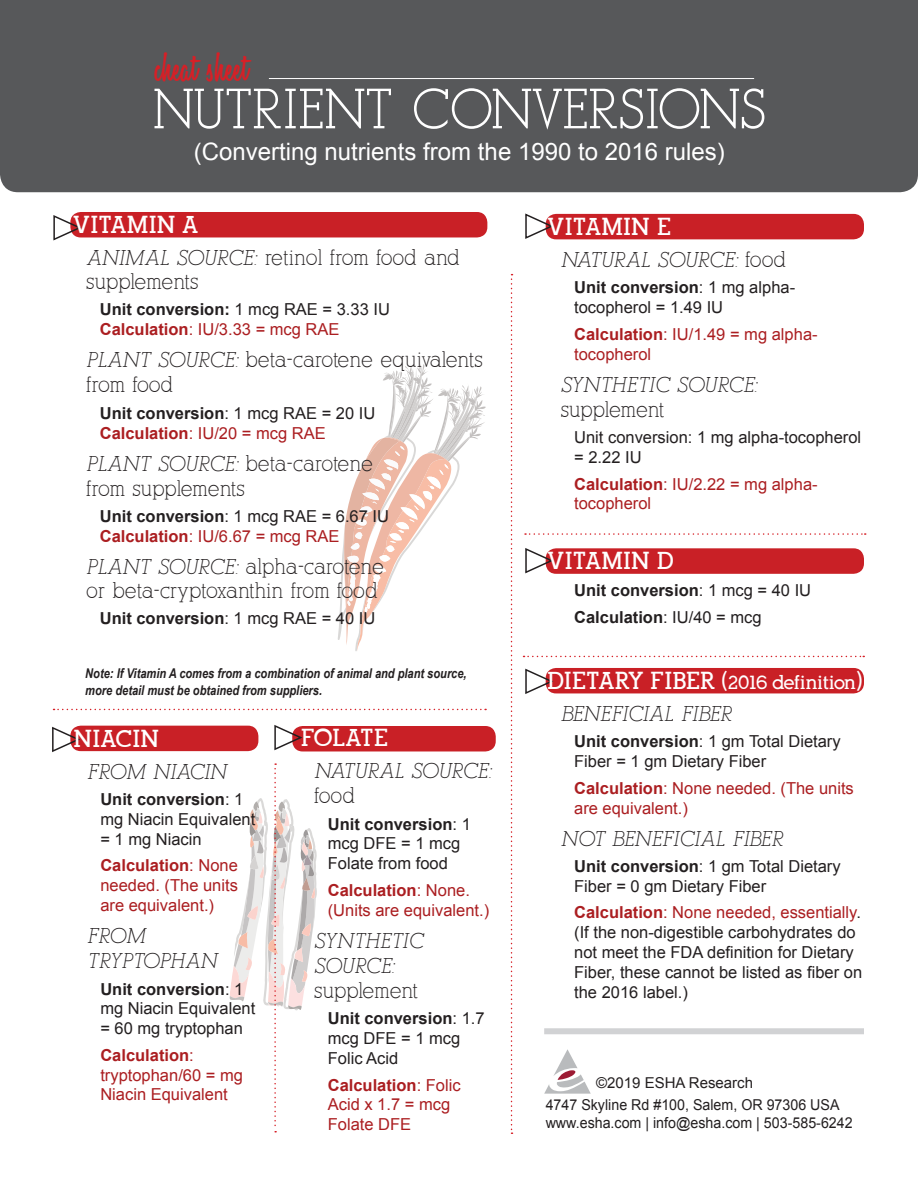
<style>
.page{position:relative;width:918px;height:1188px;background:#fff}
.page>*{position:absolute;margin:0;border:0;box-sizing:border-box;transform-origin:0 0}
.t1{font:55.5px "Alexandria FLF";color:#fff}
.t2{font:37.5px "Variane Script";letter-spacing:.005em;color:#d62027}
.t3{font:700 24px "Alexandria FLF";color:#fff}
.t4{font:24px "Arial";color:#fff}
.t5{font:21px/24px "Alexandria FLF";color:#231f20}
.t6{font:italic 21px/25.2px "Alexandria FLF";color:#231f20}
.t7{font:16.5px/19.8px "Arial";color:#231f20}
.t8{font:16.5px/19.8px "Arial";color:#ab1e21}
.t9{font:700 16.5px/19.8px "Arial";color:#231f20}
.t10{font:15px/18px "Arial";color:#231f20;scale:.95 1}
.t11{font:15px "Arial";color:#231f20}
.t12{font:italic 700 13.5px/16.2px "Arial Narrow";color:#231f20}
.s1{font-style:italic}
.s2{font-weight:400}
.s3{color:#ab1e21}
.s4{font-weight:400;color:#ab1e21}
.s5{font-weight:700}
.s6{font-weight:700;color:#ab1e21}
.s7{font-style:normal}
.s8{font-size:18.75px}
</style>
<div class="page">
<svg style="left:338px;top:364px;width:148px;height:287px"></svg>
<div style="left:70px;top:726px;width:188px;height:25px;background:#c92026;border-radius:10px"></div>
<svg style="left:52px;top:726px;width:28px;height:27px"></svg>
<div style="left:292px;top:726px;width:204px;height:25px;background:#c92026;border-radius:10px"></div>
<svg style="left:274px;top:725px;width:29px;height:26px"></svg>
<div style="left:546px;top:548px;width:318px;height:26px;background:#c92026;border-radius:10px"></div>
<svg style="left:525px;top:548px;width:29px;height:26px"></svg>
<div style="left:70px;top:212px;width:417px;height:25px;background:#c92026;border-radius:10px"></div>
<svg style="left:53px;top:214px;width:29px;height:27px"></svg>
<div style="left:546px;top:668px;width:318px;height:25px;background:#c92026;border-radius:10px"></div>
<svg style="left:525px;top:668px;width:29px;height:26px"></svg>
<div style="left:546px;top:214px;width:318px;height:25px;background:#c92026;border-radius:10px"></div>
<svg style="left:525px;top:213px;width:29px;height:27px"></svg>
<div style="left:0;top:0;width:918px;height:192px;background:#57585a"></div>
<svg style="left:544px;top:1049px;width:47px;height:44px"></svg>
<hr style="left:269px;top:78px;width:485px;height:1px;background:#fff">
<div style="left:544px;top:1028px;width:320px;height:6px;background:#d1d2d4"></div>
<svg style="left:511px;top:274px;width:2px;height:860px"></svg>
<svg style="left:525px;top:533px;width:341px;height:2px"></svg>
<svg style="left:524px;top:656px;width:340px;height:1px"></svg>
<svg style="left:54px;top:709px;width:432px;height:1px"></svg>
<svg style="left:229px;top:763px;width:88px;height:369px"></svg>
<h2 class="t2" style="left:154px;top:47px;width:94px">cheat sheet</h2>
<h1 class="t1" style="left:153px;top:79px;width:614px">NUTRIENT CONVERSIONS</h1>
<h3 class="t4" style="left:194px;top:135px;width:532px">(Converting nutrients from the 1990 to 2016 rules)</h3>
<h3 class="t3" style="left:73px;top:212px;width:127px">VITAMIN A</h3>
<p class="t5" style="left:86px;top:245px;width:375px"><span class="s1">ANIMAL SOURCE:</span> retinol from food and supplements</p>
<p class="t9" style="left:100px;top:300px;width:292px">Unit conversion: <span class="s2">1 mcg RAE = 3.33 IU<br></span><span class="s3">Calculation</span><span class="s4">: IU/3.33 = mcg RAE</span></p>
<p class="t5" style="left:86px;top:347px;width:398px;line-height:25.2px"><span class="s1">PLANT SOURCE:</span> beta-carotene equivalents from food</p>
<p class="t9" style="left:100px;top:403px;width:277px">Unit conversion<span class="s2">: 1 mcg RAE = 20 IU<br></span><span class="s3">Calculation</span><span class="s4">: IU/20 = mcg RAE</span></p>
<p class="t5" style="left:86px;top:451px;width:288px;line-height:25.2px"><span class="s1">PLANT SOURCE:</span> beta-carotene from supplements</p>
<p class="t7" style="left:100px;top:507px;width:291px"><span class="s5">Unit conversion</span>: 1 mcg RAE = 6.67 IU<br><span class="s6">Calculation</span><span class="s3">: IU/6.67 = mcg RAE</span></p>
<p class="t5" style="left:86px;top:555px;width:299px"><span class="s1">PLANT SOURCE:</span> alpha-carotene or beta-cryptoxanthin from food</p>
<p class="t9" style="left:100px;top:608px;width:277px">Unit conversion<span class="s2">: 1 mcg RAE = 40 IU</span></p>
<p class="t12" style="left:85px;top:665px;width:383px">Note: If Vitamin A comes from a combination of animal and plant source, more detail must be obtained from suppliers.</p>
<h3 class="t3" style="left:73px;top:726px;width:87px">NIACIN</h3>
<p class="t6" style="left:87px;top:759px;width:141px">FROM NIACIN</p>
<p class="t7" style="left:100px;top:789px;width:156px"><span class="s5">Unit conversion</span>: 1 mg Niacin Equivalent = 1 mg Niacin</p>
<p class="t8" style="left:100px;top:856px;width:139px;text-align:justify"><span class="s5">Calculation</span>: None needed. (The units are equivalent.)</p>
<p class="t6" style="left:87px;top:923px;width:132px">FROM<br>TRYPTOPHAN</p>
<p class="t7" style="left:100px;top:979px;width:156px"><span class="s5">Unit conversion</span>: 1 mg Niacin Equivalent = 60 mg tryptophan</p>
<p class="t8" style="left:100px;top:1045px;width:144px"><span class="s5">Calculation</span>: tryptophan/60 = mg<br>Niacin Equivalent</p>
<h3 class="t3" style="left:301px;top:725px;width:89px">FOLATE</h3>
<p class="t6" style="left:314px;top:758px;width:179px">NATURAL SOURCE:</p>
<p class="t5" style="left:314px;top:784px;width:42px">food</p>
<p class="t7" style="left:328px;top:814px;width:145px"><span class="s5">Unit conversion</span>: 1 mcg DFE = 1 mcg<br>Folate from food</p>
<p class="t8" style="left:328px;top:880px;width:163px"><span class="s5">Calculation</span>: None. (Units are equivalent.)</p>
<p class="t6" style="left:314px;top:928px;width:110px">SYNTHETIC<br>SOURCE:</p>
<p class="t5" style="left:314px;top:979px;width:105px">supplement</p>
<p class="t7" style="left:328px;top:1009px;width:158px"><span class="s5">Unit conversion</span>: 1.7 mcg DFE = 1 mcg<br>Folic Acid</p>
<p class="t8" style="left:328px;top:1075px;width:134px"><span class="s5">Calculation</span>: Folic<br>Acid x 1.7 = mcg<br>Folate DFE</p>
<h3 class="t3" style="left:547px;top:214px;width:125px">VITAMIN E</h3>
<p class="t6" style="left:561px;top:247px;width:227px">NATURAL SOURCE: <span class="s7">food</span></p>
<p class="t7" style="left:574px;top:278px;width:222px"><span class="s5">Unit conversion</span>: 1 mg alpha&shy;tocopherol = 1.49 IU</p>
<p class="t8" style="left:574px;top:324px;width:245px"><span class="s5">Calculation</span>: IU/1.49 = mg alpha&shy;tocopherol</p>
<p class="t6" style="left:561px;top:372px;width:198px">SYNTHETIC SOURCE:</p>
<p class="t5" style="left:561px;top:398px;width:105px">supplement</p>
<p class="t7" style="left:574px;top:428px;width:289px">Unit conversion: 1 mg alpha-tocopherol = 2.22 IU</p>
<p class="t8" style="left:574px;top:474px;width:245px"><span class="s5">Calculation</span>: IU/2.22 = mg alpha&shy;tocopherol</p>
<h3 class="t3" style="left:547px;top:548px;width:128px">VITAMIN D</h3>
<p class="t9" style="left:574px;top:577px;width:239px;line-height:26.5px">Unit conversion<span class="s2">: 1 mcg = 40 IU<br></span>Calculation<span class="s2">: IU/40 = mcg</span></p>
<h3 class="t3" style="left:547px;top:668px;width:318px">DIETARY FIBER (<span class="s8">2016 definition</span>)</h3>
<p class="t6" style="left:561px;top:701px;width:173px">BENEFICIAL FIBER</p>
<p class="t7" style="left:574px;top:732px;width:268px"><span class="s5">Unit conversion</span>: 1 gm Total Dietary<br>Fiber = 1 gm Dietary Fiber</p>
<p class="t8" style="left:574px;top:778px;width:281px"><span class="s5">Calculation</span>: None needed. (The units are equivalent.)</p>
<p class="t6" style="left:561px;top:826px;width:224px">NOT BENEFICIAL FIBER</p>
<p class="t7" style="left:574px;top:856px;width:268px"><span class="s5">Unit conversion</span>: 1 gm Total Dietary<br>Fiber = 0 gm Dietary Fiber</p>
<p class="t7" style="left:574px;top:903px;width:290px"><span class="s6">Calculation</span><span class="s3">: None needed, essentially</span>. (If the non-digestible carbohydrates do not meet the FDA definition for Dietary Fiber, these cannot be listed as fiber on the 2016 label.)</p>
<p class="t11" style="left:596px;top:1073px;width:158px">©2019 ESHA Research</p>
<p class="t10" style="left:546px;top:1096px;width:325px">4747 Skyline Rd #100, Salem, OR 97306 USA www.esha.com | info@esha.com | 503-585-6242</p>
</div>
